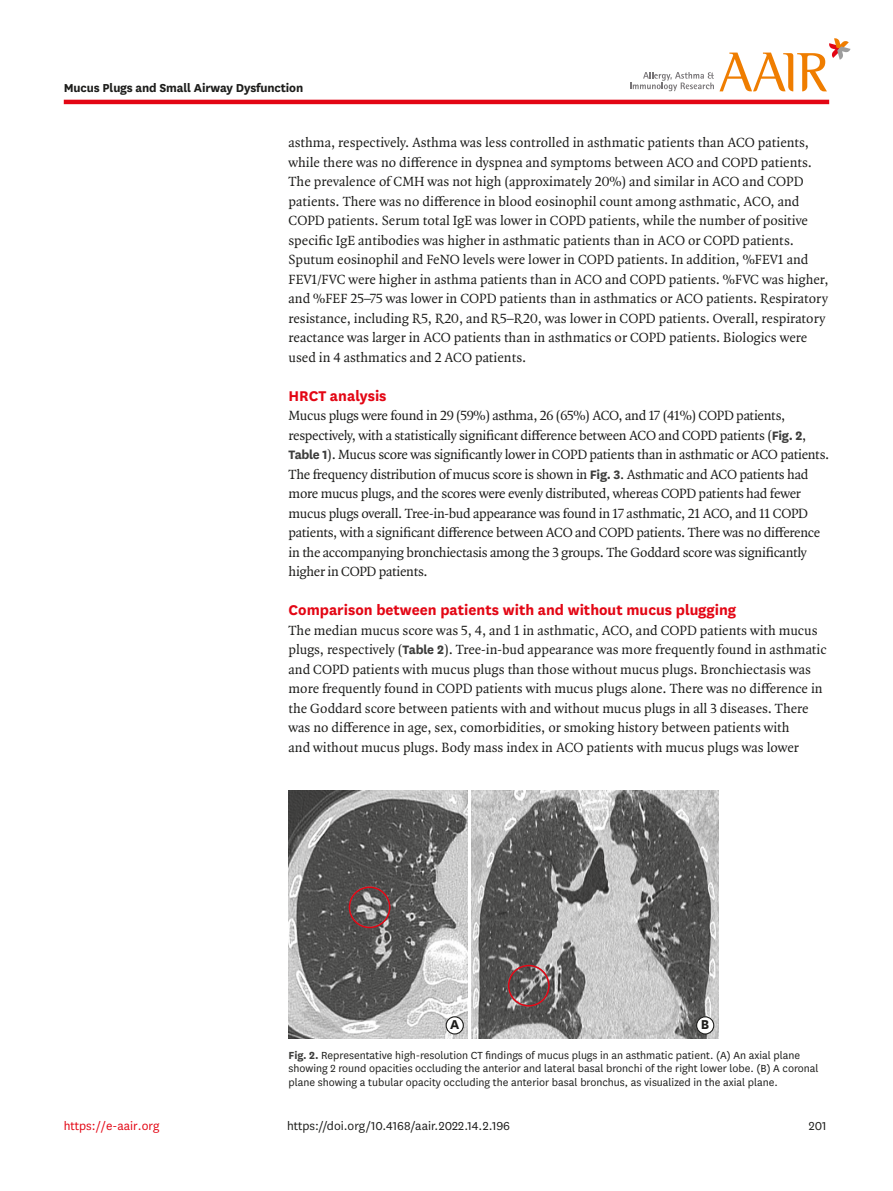
<style>
.page{position:relative;width:893px;height:1191px;background:#fff}
.page>*{position:absolute;margin:0;border:0;box-sizing:border-box;transform-origin:0 0}
.body_title2{font:700 16.5px "National";color:#e30614}
.t1{font:700 15px "National";color:#1d1d1b}
.body_p_first{font:14.25px/19.5px "Quadraat OT";letter-spacing:-.005em;color:#1d1d1b}
.doi_running_footer{font:13.5px "National";color:#1d1d1b}
.alt-title-type{font:700 13.5px "National";letter-spacing:-.01em;color:#1d1d1b}
.t2{font:13.5px "National";color:#e30614}
.fig_caption{font:12px/13.5px "National";color:#1d1d1b}
.s1{font-family:"National";font-weight:700;color:#3d3d3c}
.s2{font-weight:700;color:#3d3d3c}
</style>
<div class="page">
<hr style="left:64px;top:100px;width:765px;height:4px;background:#e30614">
<svg style="left:630px;top:38px;width:220px;height:53px"></svg>
<img style="left:289px;top:791px;width:179px;height:247px">
<img style="left:472px;top:791px;width:246px;height:247px">
<div style="left:446px;top:1016px;width:17px;height:18px;background:#fff;border-radius:50%"></div>
<div style="left:446px;top:1016px;width:18px;height:18px;border:1px solid #1d1d1b;border-radius:50%"></div>
<div style="left:697px;top:1016px;width:17px;height:18px;background:#fff;border-radius:50%"></div>
<div style="left:696px;top:1016px;width:18px;height:18px;border:1px solid #1d1d1b;border-radius:50%"></div>
<div style="left:349px;top:886px;width:41px;height:42px;border:2px solid #e30614;border-radius:50%"></div>
<div style="left:508px;top:964px;width:42px;height:42px;border:2px solid #e30614;border-radius:50%"></div>
<p class="alt-title-type" style="left:64px;top:78px;width:241px">Mucus Plugs and Small Airway Dysfunction</p>
<p class="body_p_first" style="left:289px;top:133px;width:541px">asthma, respectively. Asthma was less controlled in asthmatic patients than ACO patients, while there was no difference in dyspnea and symptoms between ACO and COPD patients.<br>The prevalence of CMH was not high (approximately 20%) and similar in ACO and COPD patients. There was no difference in blood eosinophil count among asthmatic, ACO, and COPD patients. Serum total IgE was lower in COPD patients, while the number of positive specific IgE antibodies was higher in asthmatic patients than in ACO or COPD patients.<br>Sputum eosinophil and FeNO levels were lower in COPD patients. In addition, %FEV1 and FEV1/FVC were higher in asthma patients than in ACO and COPD patients. %FVC was higher, and %FEF 25–75 was lower in COPD patients than in asthmatics or ACO patients. Respiratory resistance, including R5, R20, and R5–R20, was lower in COPD patients. Overall, respiratory reactance was larger in ACO patients than in asthmatics or COPD patients. Biologics were used in 4 asthmatics and 2 ACO patients.</p>
<p class="body_title2" style="left:289px;top:384px;width:100px">HRCT analysis</p>
<p class="body_p_first" style="left:289px;top:406px;width:542px">Mucus plugs were found in 29 (59%) asthma, 26 (65%) ACO, and 17 (41%) COPD patients, respectively, with a statistically significant difference between ACO and COPD patients (<span class="s1">Fig. 2</span>, <span class="s1">Table 1</span>). Mucus score was significantly lower in COPD patients than in asthmatic or ACO patients.<br>The frequency distribution of mucus score is shown in <span class="s1">Fig. 3</span>. Asthmatic and ACO patients had more mucus plugs, and the scores were evenly distributed, whereas COPD patients had fewer mucus plugs overall. Tree-in-bud appearance was found in 17 asthmatic, 21 ACO, and 11 COPD patients, with a significant difference between ACO and COPD patients. There was no difference in the accompanying bronchiectasis among the 3 groups. The Goddard score was significantly higher in COPD patients.</p>
<p class="body_title2" style="left:289px;top:598px;width:449px">Comparison between patients with and without mucus plugging</p>
<p class="body_p_first" style="left:289px;top:620px;width:540px">The median mucus score was 5, 4, and 1 in asthmatic, ACO, and COPD patients with mucus plugs, respectively (<span class="s1">Table 2</span>). Tree-in-bud appearance was more frequently found in asthmatic and COPD patients with mucus plugs than those without mucus plugs. Bronchiectasis was more frequently found in COPD patients with mucus plugs alone. There was no difference in the Goddard score between patients with and without mucus plugs in all 3 diseases. There was no difference in age, sex, comorbidities, or smoking history between patients with<br>and without mucus plugs. Body mass index in ACO patients with mucus plugs was lower</p>
<p class="t1" style="left:450px;top:1014px;width:11px">A</p>
<p class="t1" style="left:701px;top:1014px;width:10px">B</p>
<p class="fig_caption" style="left:289px;top:1048px;width:532px"><span class="s2">Fig. 2.</span> Representative high-resolution CT findings of mucus plugs in an asthmatic patient. (A) An axial plane showing 2 round opacities occluding the anterior and lateral basal bronchi of the right lower lobe. (B) A coronal plane showing a tubular opacity occluding the anterior basal bronchus, as visualized in the axial plane.</p>
<p class="t2" style="left:64px;top:1116px;width:97px">https://e-aair.org</p>
<p class="doi_running_footer" style="left:287px;top:1116px;width:225px">https://doi.org/10.4168/aair.2022.14.2.196</p>
<p class="doi_running_footer" style="left:809px;top:1116px;width:19px">201</p>
</div>
